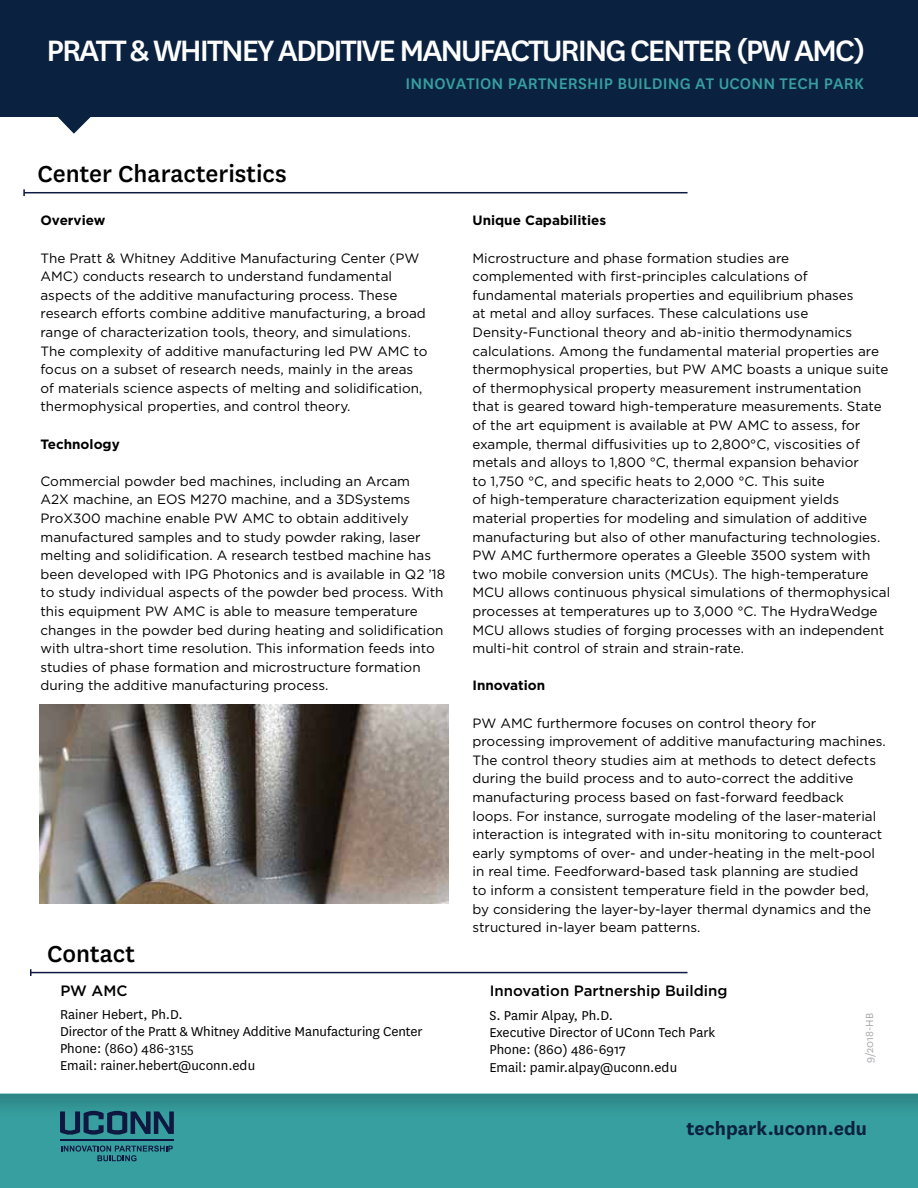
<style>
.page{position:relative;width:918px;height:1188px;background:#fff}
.page>*{position:absolute;margin:0;border:0;box-sizing:border-box;transform-origin:0 0}
.t1{font:500 34.5px "National";letter-spacing:-.06em;color:#fff}
.t2{font:500 27px "National";color:#000}
.t3{font:700 21px "National";color:#0a2240}
.t4{font:500 18px "National";letter-spacing:.01em;color:#379f9f}
.t5{font:15px/17.2px "National";color:#000}
.t6{font:500 15px "Gotham";color:#000}
.t7{font:13.5px/18.6px "Gotham";color:#000}
.t8{font:700 13.5px "Gotham";color:#000}
.t9{font:12px "National";color:#a7a9ac}
</style>
<div class="page">
<div style="left:0;top:1094px;width:918px;height:94px;background:#379f9f"></div>
<div style="left:0;top:0;width:918px;height:1119px;background:#000;opacity:.33"></div>
<div style="left:0;top:0;width:918px;height:1094px;background:#fff"></div>
<svg style="left:58px;top:117px;width:33px;height:17px"></svg>
<svg style="left:61px;top:1146px;width:112px;height:15px"></svg>
<svg style="left:60px;top:1111px;width:114px;height:24px"></svg>
<hr style="left:60px;top:1140px;width:114px;height:1px;background:#0e1840">
<div style="left:0;top:0;width:918px;height:117px;background:#0a2240"></div>
<hr style="left:24px;top:192px;width:664px;height:1px;background:#0e1840">
<svg style="left:23px;top:189px;width:2px;height:7px"></svg>
<hr style="left:31px;top:972px;width:657px;height:1px;background:#0e1840">
<svg style="left:30px;top:969px;width:2px;height:7px"></svg>
<img style="left:39px;top:705px;width:409px;height:199px">
<h1 class="t1" style="left:47px;top:27px;width:820px">PRATT &amp; WHITNEY ADDITIVE MANUFACTURING CENTER (PW AMC)</h1>
<h2 class="t2" style="left:38px;top:156px;width:251px">Center Characteristics</h2>
<h3 class="t4" style="left:405px;top:71px;width:460px">INNOVATION PARTNERSHIP BUILDING AT UCONN TECH PARK</h3>
<p class="t8" style="left:40px;top:212px;width:66px">Overview</p>
<p class="t7" style="left:40px;top:248px;width:388px">The Pratt &amp; Whitney Additive Manufacturing Center (PW AMC) conducts research to understand fundamental aspects of the additive manufacturing process. These research efforts combine additive manufacturing, a broad range of characterization tools, theory, and simulations.<br>The complexity of additive manufacturing led PW AMC to focus on a subset of research needs, mainly in the areas of materials science aspects of melting and solidification, thermophysical properties, and control theory.</p>
<p class="t8" style="left:40px;top:435px;width:81px">Technology</p>
<p class="t7" style="left:40px;top:471px;width:406px">Commercial powder bed machines, including an Arcam<br>A2X machine, an EOS M270 machine, and a 3DSystems ProX300 machine enable PW AMC to obtain additively manufactured samples and to study powder raking, laser melting and solidification. A research testbed machine has been developed with IPG Photonics and is available in Q2 ’18 to study individual aspects of the powder bed process. With this equipment PW AMC is able to measure temperature changes in the powder bed during heating and solidification with ultra-short time resolution. This information feeds into studies of phase formation and microstructure formation during the additive manufacturing process.</p>
<h2 class="t2" style="left:47px;top:935px;width:89px">Contact</h2>
<p class="t6" style="left:60px;top:981px;width:69px">PW AMC</p>
<p class="t5" style="left:60px;top:1005px;width:364px">Rainer Hebert, Ph.D.<br>Director of the Pratt &amp; Whitney Additive Manufacturing Center Phone: (860) 486-3155<br>Email: rainer.hebert@uconn.edu</p>
<p class="t8" style="left:472px;top:212px;width:135px">Unique Capabilities</p>
<p class="t7" style="left:472px;top:248px;width:419px">Microstructure and phase formation studies are complemented with first-principles calculations of fundamental materials properties and equilibrium phases<br>at metal and alloy surfaces. These calculations use Density-Functional theory and ab-initio thermodynamics calculations. Among the fundamental material properties are thermophysical properties, but PW AMC boasts a unique suite of thermophysical property measurement instrumentation that is geared toward high-temperature measurements. State of the art equipment is available at PW AMC to assess, for example, thermal diffusivities up to 2,800°C, viscosities of metals and alloys to 1,800 °C, thermal expansion behavior<br>to 1,750 °C, and specific heats to 2,000 °C. This suite<br>of high-temperature characterization equipment yields material properties for modeling and simulation of additive manufacturing but also of other manufacturing technologies.<br>PW AMC furthermore operates a Gleeble 3500 system with two mobile conversion units (MCUs). The high-temperature MCU allows continuous physical simulations of thermophysical processes at temperatures up to 3,000 °C. The HydraWedge MCU allows studies of forging processes with an independent multi-hit control of strain and strain-rate.</p>
<p class="t8" style="left:472px;top:677px;width:74px">Innovation</p>
<p class="t7" style="left:472px;top:713px;width:415px">PW AMC furthermore focuses on control theory for processing improvement of additive manufacturing machines.<br>The control theory studies aim at methods to detect defects during the build process and to auto-correct the additive manufacturing process based on fast-forward feedback loops. For instance, surrogate modeling of the laser-material interaction is integrated with in-situ monitoring to counteract early symptoms of over- and under-heating in the melt-pool in real time. Feedforward-based task planning are studied<br>to inform a consistent temperature field in the powder bed, by considering the layer-by-layer thermal dynamics and the structured in-layer beam patterns.</p>
<p class="t6" style="left:490px;top:981px;width:239px">Innovation Partnership Building</p>
<p class="t5" style="left:489px;top:1006px;width:228px">S. Pamir Alpay, Ph.D.<br>Executive Director of UConn Tech Park<br>Phone: (860) 486-6917<br>Email: pamir.alpay@uconn.edu</p>
<p class="t9" style="left:862px;top:1063px;width:52px;rotate:-90deg">9/2018-HB</p>
<h3 class="t3" style="left:687px;top:1113px;width:182px">techpark.uconn.edu</h3>
</div>
